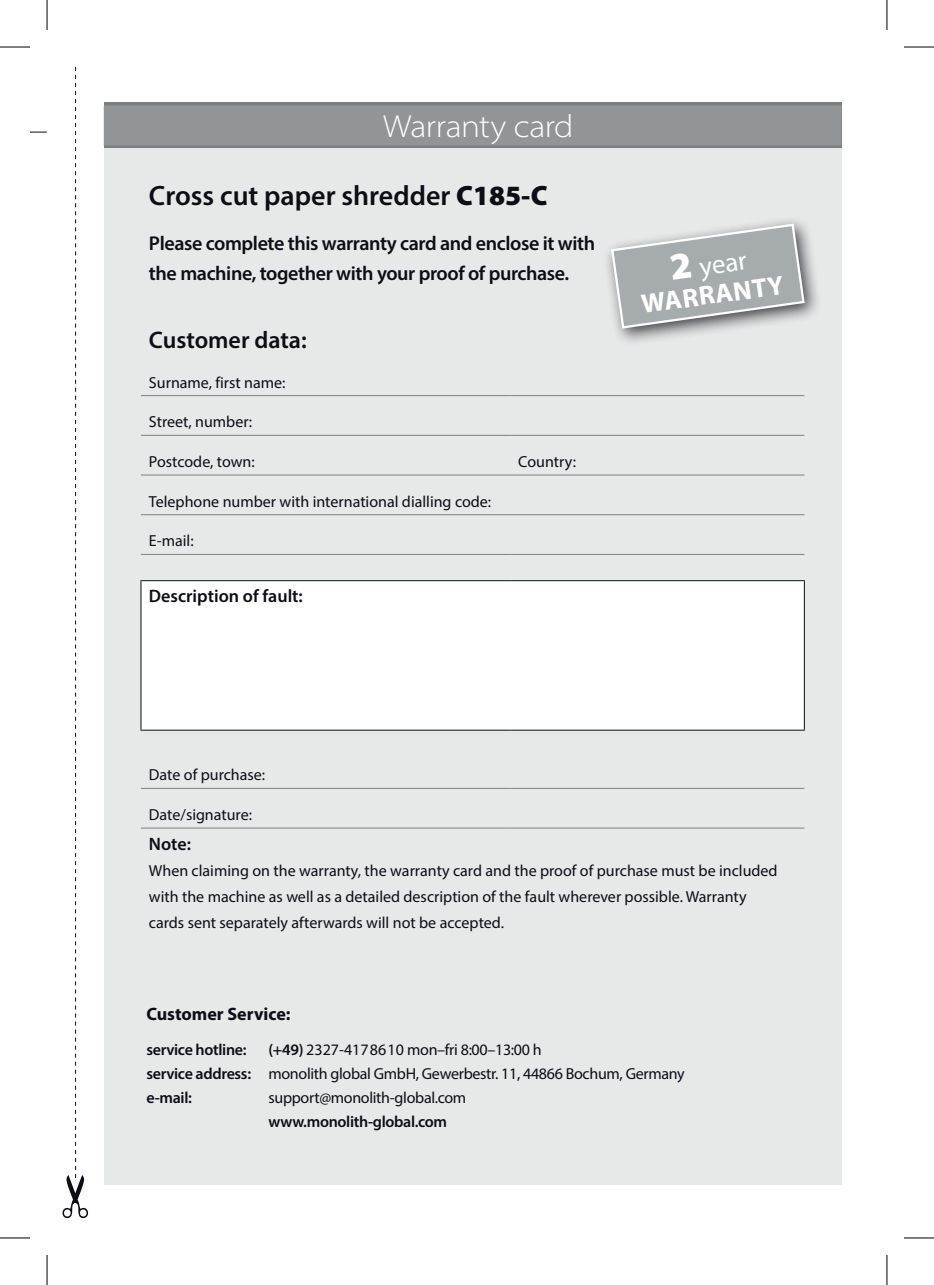
<style>
.page{position:relative;width:934px;height:1285px;background:#fff}
.page>*{position:absolute;margin:0;border:0;box-sizing:border-box;transform-origin:0 0}
.t1{font:300 semi-expanded 32px "Myriad Pro";letter-spacing:-.02em;color:#fff}
.t2{font:600 28px "Myriad Pro";color:#0e0c14}
.t3{font:700 26.8px/29.2px "Myriad Pro";color:#fff;text-align:center}
.t4{font:600 24px "Myriad Pro";color:#0e0c14}
.t5{font:600 20px/30px "Myriad Pro";letter-spacing:-.02em;color:#0e0c14}
.t6{font:600 18px "Myriad Pro";color:#0e0c14}
.t7{font:700 18px "Myriad Pro";color:#0e0c14}
.t8{font:16px/26px "Myriad Pro";color:#0e0c14}
.t9{font:16px/24px "Myriad Pro";letter-spacing:-.02em;color:#0e0c14}
.t10{font:600 16px "Myriad Pro";letter-spacing:-.02em;color:#0e0c14}
.s1{font-weight:900}
.s2{font-weight:900;font-size:38px}
.s3{font-weight:400}
.s4{font-weight:600}
</style>
<div class="page">
<svg style="left:62px;top:67px;width:26px;height:1151px"></svg>
<div style="left:104px;top:129px;width:737px;height:1055px;background:#e6e9e8"></div>
<div style="left:104px;top:102px;width:737px;height:45px;background:#7c7f7e"></div>
<div style="left:104px;top:106px;width:737px;height:40px;background:#919598"></div>
<div style="left:141px;top:580px;width:663px;height:150px;background:#fff"></div>
<hr style="left:140px;top:580px;width:370px;height:1px;background:#0e0c14">
<hr style="left:140px;top:581px;width:1px;height:148px;background:#0e0c14">
<hr style="left:510px;top:580px;width:294px;height:1px;background:#0e0c14">
<hr style="left:803px;top:581px;width:1px;height:148px;background:#0e0c14">
<hr style="left:140px;top:729px;width:370px;height:1px;background:#0e0c14">
<hr style="left:510px;top:729px;width:294px;height:1px;background:#0e0c14">
<hr style="left:141px;top:395px;width:369px;height:1px;background:#7c7f7e">
<hr style="left:510px;top:395px;width:294px;height:1px;background:#7c7f7e">
<hr style="left:141px;top:435px;width:369px;height:1px;background:#7c7f7e">
<hr style="left:141px;top:475px;width:369px;height:1px;background:#7c7f7e">
<hr style="left:141px;top:514px;width:369px;height:1px;background:#7c7f7e">
<hr style="left:510px;top:514px;width:294px;height:1px;background:#7c7f7e">
<hr style="left:510px;top:435px;width:294px;height:1px;background:#7c7f7e">
<hr style="left:510px;top:475px;width:294px;height:1px;background:#7c7f7e">
<hr style="left:141px;top:554px;width:369px;height:1px;background:#7c7f7e">
<hr style="left:510px;top:554px;width:294px;height:1px;background:#7c7f7e">
<hr style="left:141px;top:788px;width:369px;height:1px;background:#7c7f7e">
<hr style="left:510px;top:788px;width:294px;height:1px;background:#7c7f7e">
<hr style="left:141px;top:827px;width:369px;height:1px;background:#7c7f7e">
<hr style="left:510px;top:827px;width:294px;height:1px;background:#7c7f7e">
<div style="left:602px;top:215px;width:220px;height:131px;background:#0e0c14;opacity:.75"></div>
<svg style="left:609px;top:222px;width:196px;height:108px"></svg>
<svg style="left:30px;top:132px;width:17px;height:1px"></svg>
<hr style="left:0;top:47px;width:30px;height:1px;background:#000">
<hr style="left:903px;top:47px;width:30px;height:1px;background:#000">
<hr style="left:0;top:1237px;width:30px;height:1px;background:#000">
<hr style="left:903px;top:1237px;width:30px;height:1px;background:#000">
<hr style="left:47px;top:0;width:1px;height:30px;background:#000">
<hr style="left:47px;top:1255px;width:1px;height:30px;background:#000">
<hr style="left:886px;top:0;width:1px;height:30px;background:#000">
<hr style="left:886px;top:1255px;width:1px;height:30px;background:#000">
<h1 class="t1" style="left:383px;top:107px;width:191px">Warranty card</h1>
<h2 class="t2" style="left:149px;top:178px;width:400px">Cross cut paper shredder <span class="s1">C185-C</span></h2>
<p class="t5" style="left:149px;top:228px;width:447px">Please complete this warranty card and enclose it with the machine, together with your proof of purchase.</p>
<h3 class="t4" style="left:149px;top:324px;width:159px">Customer data:</h3>
<p class="t8" style="left:149px;top:369px;width:138px">Surname, first name:</p>
<p class="t8" style="left:149px;top:409px;width:105px">Street, number:</p>
<p class="t8" style="left:149px;top:448px;width:107px">Postcode, town:</p>
<p class="t8" style="left:518px;top:448px;width:59px">Country:</p>
<p class="t8" style="left:149px;top:488px;width:343px">Telephone number with international dialling code:</p>
<p class="t8" style="left:149px;top:528px;width:46px">E-mail:</p>
<p class="t6" style="left:149px;top:584px;width:155px">Description of fault:</p>
<h3 class="t3" style="left:635px;top:260px;width:145px;rotate:-8deg"><span class="s2">2</span> <span class="s3">year<br></span>WARRANTY</h3>
<p class="t8" style="left:149px;top:761px;width:118px">Date of purchase:</p>
<p class="t8" style="left:149px;top:801px;width:104px">Date/signature:</p>
<p class="t6" style="left:149px;top:832px;width:44px">Note:</p>
<p class="t8" style="left:149px;top:857px;width:630px">When claiming on the warranty, the warranty card and the proof of purchase must be included with the machine as well as a detailed description of the fault wherever possible. Warranty cards sent separately afterwards will not be accepted.</p>
<p class="t7" style="left:146px;top:1001px;width:146px">Customer Service:</p>
<p class="t10" style="left:146px;top:1039px;width:102px">service hotline:</p>
<p class="t9" style="left:146px;top:1037px;width:539px;text-indent:122px"><span class="s4">(+49)</span> 2327-4178610 mon–fri 8:00–13:00 h<br><span class="s4">service address:</span> monolith global GmbH, Gewerbestr. 11, 44866 Bochum, Germany <span class="s4">e-mail:</span></p>
<p class="t9" style="left:268px;top:1085px;width:199px">support@monolith-global.com</p>
<p class="t10" style="left:268px;top:1111px;width:180px">www.monolith-global.com</p>
</div>
